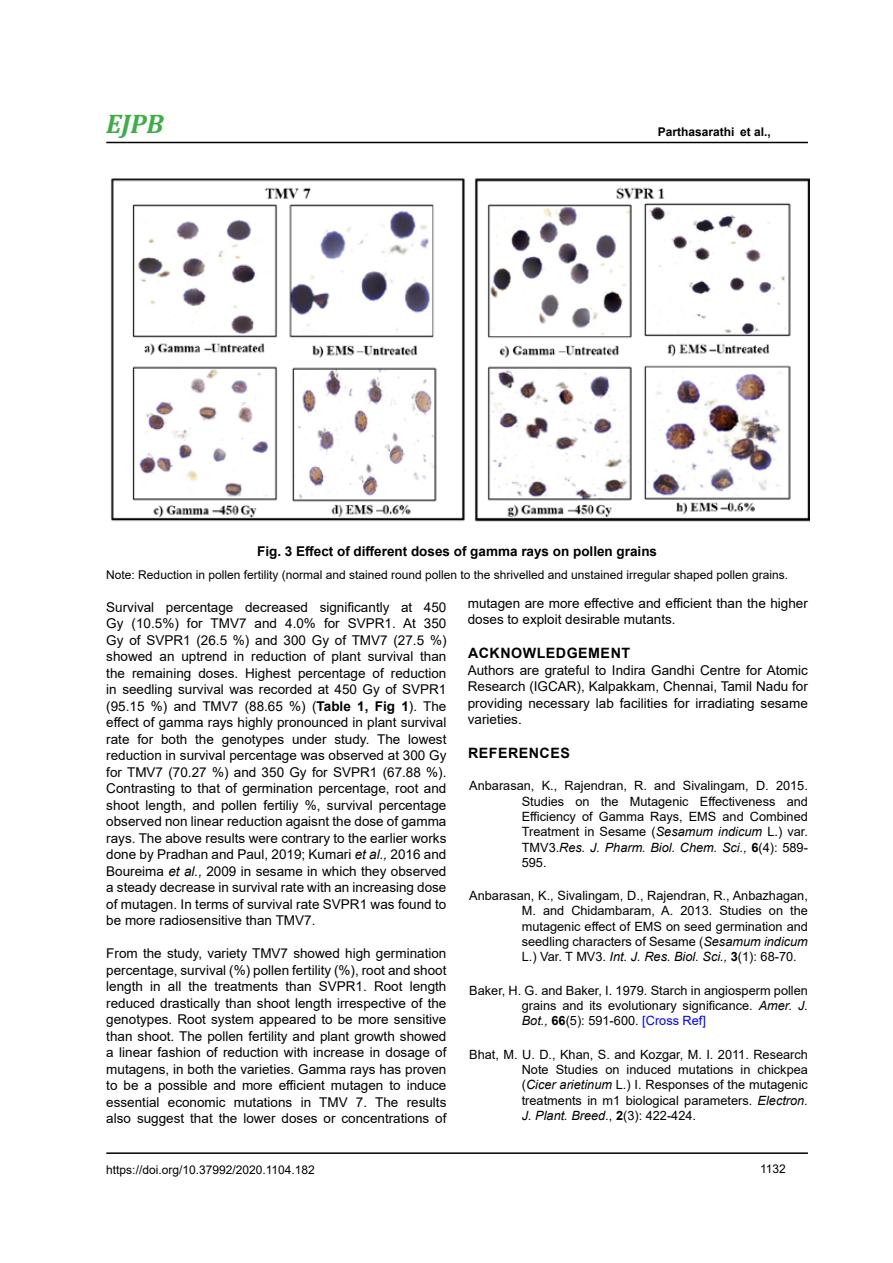
<style>
.page{position:relative;width:893px;height:1263px;background:#fff}
.page>*{position:absolute;margin:0;border:0;box-sizing:border-box;transform-origin:0 0}
.t1{font:italic 700 27px "Cambria";color:#41ad49}
.t2{font:700 14.25px "Arial";letter-spacing:.035em;color:#000}
.t3{font:13.5px/16.5px "Arial";color:#000;text-align:justify}
.t4{font:700 13.5px "Arial";color:#000}
.t5{font:12.75px/15.3px "Arial";color:#000;text-align:justify}
.t6{font:12px "Arial";color:#000}
.t7{font:700 12px "Arial";color:#000}
.s1{font-weight:700}
.s2{font-style:italic}
.s3{color:#00f}
</style>
<div class="page">
<hr style="left:106px;top:1152px;width:702px;height:2px;background:#000">
<hr style="left:106px;top:142px;width:702px;height:1px;background:#000">
<img style="left:111px;top:178px;width:699px;height:344px">
<h1 class="t1" style="left:106px;top:105px;width:59px">EJPB</h1>
<p class="t7" style="left:658px;top:123px;width:114px">Parthasarathi et al.,</p>
<p class="t4" style="left:257px;top:542px;width:401px">Fig. 3 Effect of different doses of gamma rays on pollen grains</p>
<p class="t6" style="left:106px;top:566px;width:683px">Note: Reduction in pollen fertility (normal and stained round pollen to the shrivelled and unstained irregular shaped pollen grains.</p>
<p class="t3" style="left:106px;top:599px;width:342px">Survival percentage decreased significantly at 450<br>Gy (10.5%) for TMV7 and 4.0% for SVPR1. At 350<br>Gy of SVPR1 (26.5 %) and 300 Gy of TMV7 (27.5 %) showed an uptrend in reduction of plant survival than the remaining doses. Highest percentage of reduction in seedling survival was recorded at 450 Gy of SVPR1 (95.15 %) and TMV7 (88.65 %) (<span class="s1">Table 1, Fig 1</span>). The effect of gamma rays highly pronounced in plant survival rate for both the genotypes under study. The lowest reduction in survival percentage was observed at 300 Gy for TMV7 (70.27 %) and 350 Gy for SVPR1 (67.88 %).<br>Contrasting to that of germination percentage, root and shoot length, and pollen fertiliy %, survival percentage observed non linear reduction agaisnt the dose of gamma rays. The above results were contrary to the earlier works done by Pradhan and Paul, 2019; Kumari <span class="s2">et al.,</span> 2016 and Boureima <span class="s2">et al.,</span> 2009 in sesame in which they observed a steady decrease in survival rate with an increasing dose of mutagen. In terms of survival rate SVPR1 was found to be more radiosensitive than TMV7.</p>
<p class="t3" style="left:106px;top:945px;width:342px">From the study, variety TMV7 showed high germination percentage, survival (%) pollen fertility (%), root and shoot length in all the treatments than SVPR1. Root length reduced drastically than shoot length irrespective of the genotypes. Root system appeared to be more sensitive than shoot. The pollen fertility and plant growth showed a linear fashion of reduction with increase in dosage of mutagens, in both the varieties. Gamma rays has proven to be a possible and more efficient mutagen to induce essential economic mutations in TMV 7. The results also suggest that the lower doses or concentrations of</p>
<p class="t3" style="left:468px;top:594px;width:342px">mutagen are more effective and efficient than the higher doses to exploit desirable mutants.</p>
<p class="t2" style="left:468px;top:643px;width:111px">Acknowle dgeme</p>
<p class="t2" style="left:611px;top:643px;width:21px">nt</p>
<p class="t3" style="left:468px;top:662px;width:342px">Authors are grateful to Indira Gandhi Centre for Atomic Research (IGCAR), Kalpakkam, Chennai, Tamil Nadu for providing necessary lab facilities for irradiating sesame varieties.</p>
<p class="t2" style="left:468px;top:743px;width:22px">Refere</p>
<p class="t2" style="left:529px;top:743px;width:32px">nces</p>
<p class="t5" style="left:522px;top:778px;width:288px;text-indent:-53px">Anbarasan, K., Rajendran, R. and Sivalingam, D. 2015.<br>Studies on the Mutagenic Effectiveness and Efficiency of Gamma Rays, EMS and Combined Treatment in Sesame (<span class="s2">Sesamum indicum</span> L.) var.<br>TMV3.<span class="s2">Res. J. Pharm. Biol. Chem. Sci.,</span> <span class="s1">6</span>(4): 589- 595.</p>
<p class="t5" style="left:522px;top:888px;width:288px;text-indent:-53px">Anbarasan, K., Sivalingam, D., Rajendran, R., Anbazhagan, M. and Chidambaram, A. 2013. Studies on the mutagenic effect of EMS on seed germination and seedling characters of Sesame (<span class="s2">Sesamum indicum </span>L.) Var. T MV3. <span class="s2">Int. J. Res. Biol. Sci.,</span> <span class="s1">3</span>(1): 68-70.</p>
<p class="t5" style="left:522px;top:982px;width:288px;text-indent:-53px">Baker, H. G. and Baker, I. 1979. Starch in angiosperm pollen grains and its evolutionary significance. <span class="s2">Amer. J.<br>Bot.,</span> <span class="s1">66</span>(5): 591-600. <span class="s3">[Cross Ref]</span></p>
<p class="t5" style="left:522px;top:1046px;width:288px;text-indent:-53px">Bhat, M. U. D., Khan, S. and Kozgar, M. I. 2011. Research Note Studies on induced mutations in chickpea (<span class="s2">Cicer arietinum</span> L.) I. Responses of the mutagenic treatments in m1 biological parameters. <span class="s2">Electron.<br>J. Plant. Breed.</span>, <span class="s1">2</span>(3): 422-424.</p>
<p class="t6" style="left:106px;top:1161px;width:210px">https://doi.org/10.37992/2020.1104.182</p>
<p class="t6" style="left:760px;top:1160px;width:27px">1132</p>
</div>
